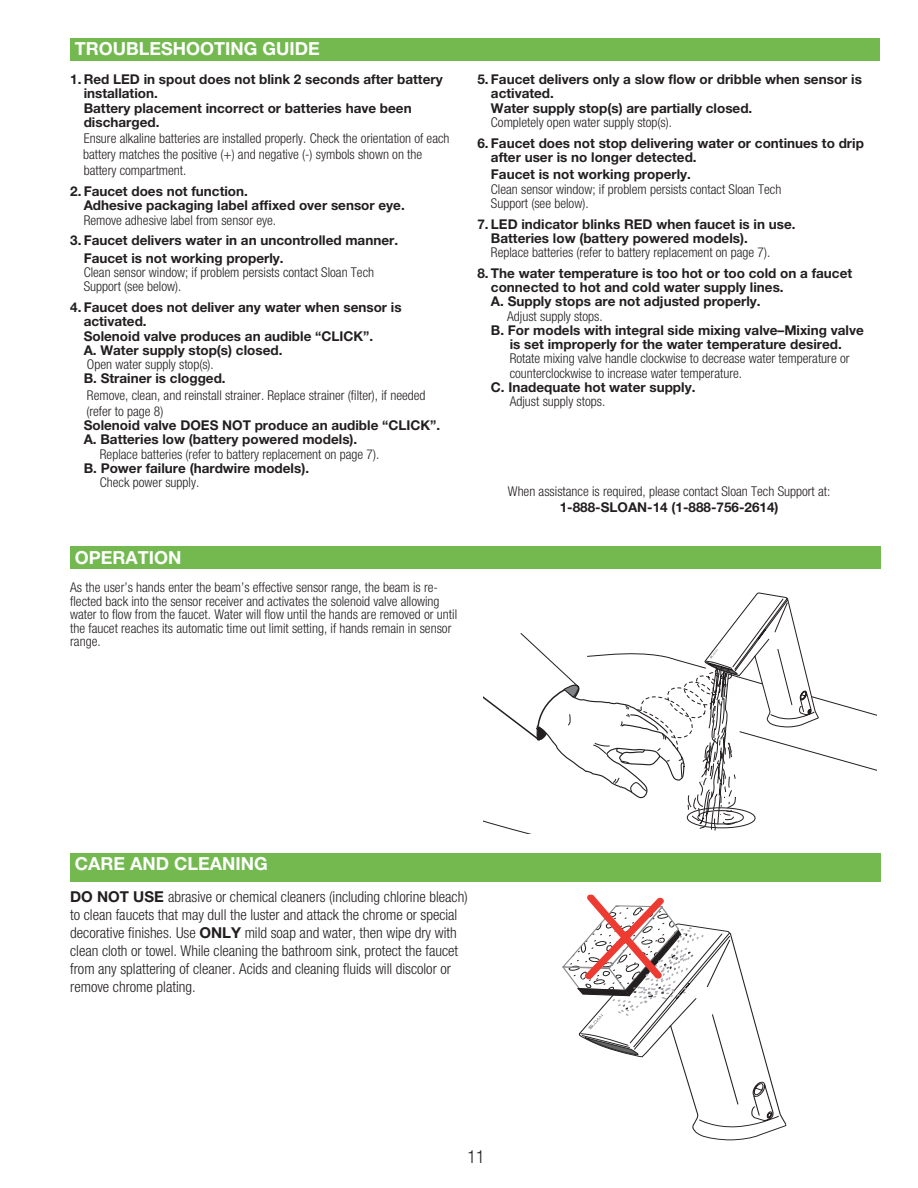
<style>
.page{position:relative;width:918px;height:1188px;background:#fff}
.page>*{position:absolute;margin:0;border:0;box-sizing:border-box;transform-origin:0 0}
.t1{font:700 18px "Helvetica Neue LT Pro";color:#fff}
.t2{font:300 condensed 18px "Helvetica Neue LT Std";color:#231f20}
.t3{font:300 condensed 15px/18px "Helvetica Neue LT Std";color:#231f20}
.t4{font:700 13.5px/14.2px "Helvetica Neue LT Pro";color:#231f20}
.t5{font:300 condensed 13.5px/13.5px "Helvetica Neue LT Std";color:#231f20}
.s1{font-family:"Helvetica Neue LT Pro";font-weight:700;font-stretch:normal}
</style>
<div class="page">
<div style="left:70px;top:38px;width:810px;height:22px;background:#73b950"></div>
<div style="left:70px;top:853px;width:810px;height:28px;background:#73b950"></div>
<svg style="left:693px;top:1108px;width:94px;height:32px"></svg>
<svg style="left:562px;top:894px;width:217px;height:235px"></svg>
<svg style="left:484px;top:593px;width:393px;height:241px"></svg>
<div style="left:70px;top:546px;width:810px;height:23px;background:#73b950"></div>
<h1 class="t1" style="left:75px;top:38px;width:246px">TROUBLESHOOTING GUIDE</h1>
<p class="t4" style="left:84px;top:72px;width:361px;text-indent:-14px">1. Red LED in spout does not blink 2 seconds after battery installation.<br>Battery placement incorrect or batteries have been discharged.</p>
<p class="t5" style="left:83px;top:130px;width:368px;line-height:16.2px">Ensure alkaline batteries are installed properly. Check the orientation of each battery matches the positive (+) and negative (-) symbols shown on the battery compartment.</p>
<p class="t4" style="left:84px;top:184px;width:323px;text-indent:-14px">2. Faucet does not function.<br>Adhesive packaging label affixed over sensor eye.</p>
<p class="t5" style="left:84px;top:213px;width:194px">Remove adhesive label from sensor eye.</p>
<p class="t4" style="left:84px;top:231px;width:316px;line-height:17.5px;text-indent:-14px">3. Faucet delivers water in an uncontrolled manner.<br>Faucet is not working properly.</p>
<p class="t5" style="left:84px;top:265px;width:292px;line-height:14.2px">Clean sensor window; if problem persists contact Sloan Tech<br>Support (see below).</p>
<p class="t4" style="left:84px;top:300px;width:320px;text-indent:-14px">4. Faucet does not deliver any water when sensor is activated.<br>Solenoid valve produces an audible “CLICK”.<br>A. Water supply stop(s) closed.</p>
<p class="t5" style="left:87px;top:358px;width:128px">Open water supply stop(s).</p>
<p class="t4" style="left:84px;top:371px;width:143px">B. Strainer is clogged.</p>
<p class="t5" style="left:86px;top:387px;width:341px;line-height:16.2px">Remove, clean, and reinstall strainer. Replace strainer (filter), if needed (refer to page 8)</p>
<p class="t4" style="left:84px;top:418px;width:358px">Solenoid valve DOES NOT produce an audible “CLICK”.<br>A. Batteries low (battery powered models).</p>
<p class="t5" style="left:100px;top:447px;width:281px">Replace batteries (refer to battery replacement on page 7).</p>
<p class="t4" style="left:84px;top:461px;width:227px">B. Power failure (hardwire models).</p>
<p class="t5" style="left:100px;top:475px;width:101px">Check power supply.</p>
<h1 class="t1" style="left:75px;top:546px;width:108px">OPERATION</h1>
<p class="t5" style="left:70px;top:580px;width:388px">As the user’s hands enter the beam’s effective sensor range, the beam is re&shy;flected back into the sensor receiver and activates the solenoid valve allowing water to flow from the faucet. Water will flow until the hands are removed or until the faucet reaches its automatic time out limit setting, if hands remain in sensor range.</p>
<p class="t4" style="left:491px;top:72px;width:373px;text-indent:-14px">5. Faucet delivers only a slow flow or dribble when sensor is activated.<br>Water supply stop(s) are partially closed.</p>
<p class="t5" style="left:491px;top:115px;width:183px">Completely open water supply stop(s).</p>
<p class="t4" style="left:491px;top:135px;width:374px;text-indent:-14px">6. Faucet does not stop delivering water or continues to drip after user is no longer detected.</p>
<p class="t4" style="left:491px;top:167px;width:201px">Faucet is not working properly.</p>
<p class="t5" style="left:491px;top:182px;width:292px;line-height:14.2px">Clean sensor window; if problem persists contact Sloan Tech<br>Support (see below).</p>
<p class="t4" style="left:491px;top:216px;width:306px;text-indent:-14px">7. LED indicator blinks RED when faucet is in use.<br>Batteries low (battery powered models).</p>
<p class="t5" style="left:491px;top:246px;width:281px">Replace batteries (refer to battery replacement on page 7).</p>
<p class="t4" style="left:491px;top:266px;width:363px;text-indent:-14px">8. The water temperature is too hot or too cold on a faucet connected to hot and cold water supply lines.<br>A. Supply stops are not adjusted properly.</p>
<p class="t5" style="left:507px;top:309px;width:97px">Adjust supply stops.</p>
<p class="t4" style="left:491px;top:323px;width:374px;text-align:center">B. For models with integral side mixing valve–Mixing valve is set improperly for the water temperature desired.</p>
<p class="t5" style="left:510px;top:351px;width:341px;line-height:14.2px">Rotate mixing valve handle clockwise to decrease water temperature or counterclockwise to increase water temperature.</p>
<p class="t4" style="left:491px;top:380px;width:206px">C. Inadequate hot water supply.</p>
<p class="t5" style="left:510px;top:395px;width:97px">Adjust supply stops.</p>
<p class="t5" style="left:508px;top:484px;width:324px">When assistance is required, please contact Sloan Tech Support at:</p>
<p class="t4" style="left:560px;top:500px;width:220px">1-888-SLOAN-14 (1-888-756-2614)</p>
<h1 class="t1" style="left:75px;top:853px;width:194px">CARE AND CLEANING</h1>
<p class="t3" style="left:70px;top:887px;width:399px"><span class="s1">DO NOT USE</span> abrasive or chemical cleaners (including chlorine bleach) to clean faucets that may dull the luster and attack the chrome or special decorative finishes. Use <span class="s1">ONLY</span> mild soap and water, then wipe dry with clean cloth or towel. While cleaning the bathroom sink, protect the faucet from any splattering of cleaner. Acids and cleaning fluids will discolor or remove chrome plating.</p>
<h1 class="t2" style="left:468px;top:1146px;width:19px">11</h1>
</div>
